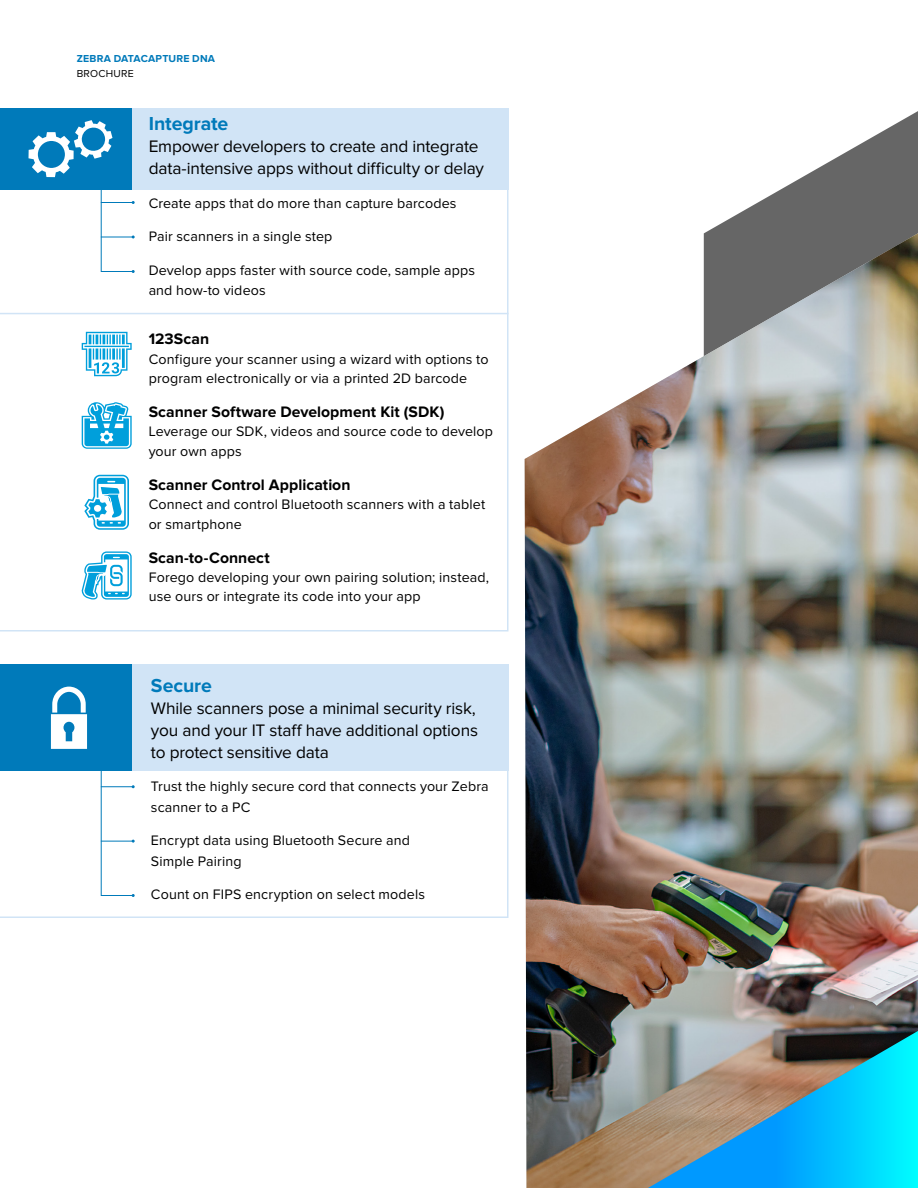
<style>
.page{position:relative;width:918px;height:1188px;background:#fff}
.page>*{position:absolute;margin:0;border:0;box-sizing:border-box;transform-origin:0 0}
.t1{font:700 19.5px "Proxima Nova";letter-spacing:-.005em;color:#007aba}
.t2{font:17.25px/21.8px "Proxima Nova";letter-spacing:-.01em;color:#000}
.t3{font:700 15.75px "Proxima Nova";letter-spacing:.005em;color:#000101}
.t4{font:14.25px/19.5px "Proxima Nova";letter-spacing:.01em;color:#000}
.t5{font:700 10.5px "Proxima Nova";letter-spacing:.02em;color:#007aba}
.t6{font:10.5px "Proxima Nova";letter-spacing:.025em;color:#000}
</style>
<div class="page">
<svg style="left:704px;top:111px;width:214px;height:122px"></svg>
<img style="left:525px;top:233px;width:393px;height:955px">
<svg style="left:648px;top:1031px;width:270px;height:157px;background:#4da1b6"></svg>
<div style="left:77px;top:108px;width:431px;height:81px;background:#d1e4f6"></div>
<svg style="left:0;top:189px;width:508px;height:443px"></svg>
<svg style="left:0;top:771px;width:508px;height:147px"></svg>
<div style="left:77px;top:664px;width:431px;height:107px;background:#d1e4f6"></div>
<svg style="left:82px;top:332px;width:50px;height:44px"></svg>
<svg style="left:82px;top:402px;width:50px;height:47px"></svg>
<svg style="left:84px;top:475px;width:45px;height:55px"></svg>
<svg style="left:81px;top:551px;width:51px;height:49px"></svg>
<div style="left:0;top:108px;width:132px;height:81px;background:#007aba"></div>
<div style="left:0;top:664px;width:132px;height:107px;background:#007aba"></div>
<svg style="left:29px;top:120px;width:84px;height:57px"></svg>
<div style="left:51px;top:714px;width:36px;height:35px;background:#fff;border:3px solid #fff"></div>
<svg style="left:52px;top:687px;width:34px;height:26px"></svg>
<svg style="left:64px;top:722px;width:10px;height:19px"></svg>
<hr style="left:101px;top:184px;width:1px;height:88px;background:#007aba">
<hr style="left:101px;top:769px;width:1px;height:127px;background:#007aba">
<hr style="left:101px;top:202px;width:32px;height:1px;background:#007aba">
<hr style="left:101px;top:786px;width:32px;height:1px;background:#007aba">
<hr style="left:101px;top:237px;width:32px;height:1px;background:#007aba">
<hr style="left:101px;top:841px;width:32px;height:1px;background:#007aba">
<hr style="left:101px;top:271px;width:32px;height:1px;background:#007aba">
<hr style="left:101px;top:895px;width:32px;height:1px;background:#007aba">
<hr style="left:0;top:313px;width:508px;height:1px;background:#d1e4f6">
<p class="t5" style="left:77px;top:53px;width:140px">ZEBRA DATACAPTURE DNA</p>
<p class="t6" style="left:77px;top:68px;width:59px">BROCHURE</p>
<h1 class="t1" style="left:149px;top:113px;width:81px">Integrate</h1>
<p class="t2" style="left:149px;top:136px;width:337px">Empower developers to create and integrate data-intensive apps without difficulty or delay</p>
<p class="t4" style="left:149px;top:194px;width:309px">Create apps that do more than capture barcodes</p>
<p class="t4" style="left:149px;top:227px;width:185px">Pair scanners in a single step</p>
<p class="t4" style="left:149px;top:261px;width:328px;line-height:20.2px">Develop apps faster with source code, sample apps and how-to videos</p>
<p class="t3" style="left:149px;top:330px;width:62px">123Scan</p>
<p class="t4" style="left:149px;top:350px;width:341px">Configure your scanner using a wizard with options to program electronically or via a printed 2D barcode</p>
<p class="t3" style="left:149px;top:403px;width:297px">Scanner Software Development Kit (SDK)</p>
<p class="t4" style="left:149px;top:423px;width:346px">Leverage our SDK, videos and source code to develop your own apps</p>
<p class="t3" style="left:149px;top:475px;width:203px">Scanner Control Application</p>
<p class="t4" style="left:149px;top:495px;width:338px">Connect and control Bluetooth scanners with a tablet or smartphone</p>
<p class="t3" style="left:149px;top:548px;width:123px">Scan-to-Connect</p>
<p class="t4" style="left:149px;top:568px;width:342px">Forego developing your own pairing solution; instead, use ours or integrate its code into your app</p>
<h1 class="t1" style="left:151px;top:675px;width:62px">Secure</h1>
<p class="t2" style="left:151px;top:698px;width:329px">While scanners pose a minimal security risk, you and your IT staff have additional options to protect sensitive data</p>
<p class="t4" style="left:151px;top:777px;width:339px;line-height:20.2px">Trust the highly secure cord that connects your Zebra scanner to a PC</p>
<p class="t4" style="left:151px;top:831px;width:261px;line-height:20.2px">Encrypt data using Bluetooth Secure and<br>Simple Pairing</p>
<p class="t4" style="left:151px;top:885px;width:276px">Count on FIPS encryption on select models</p>
</div>
